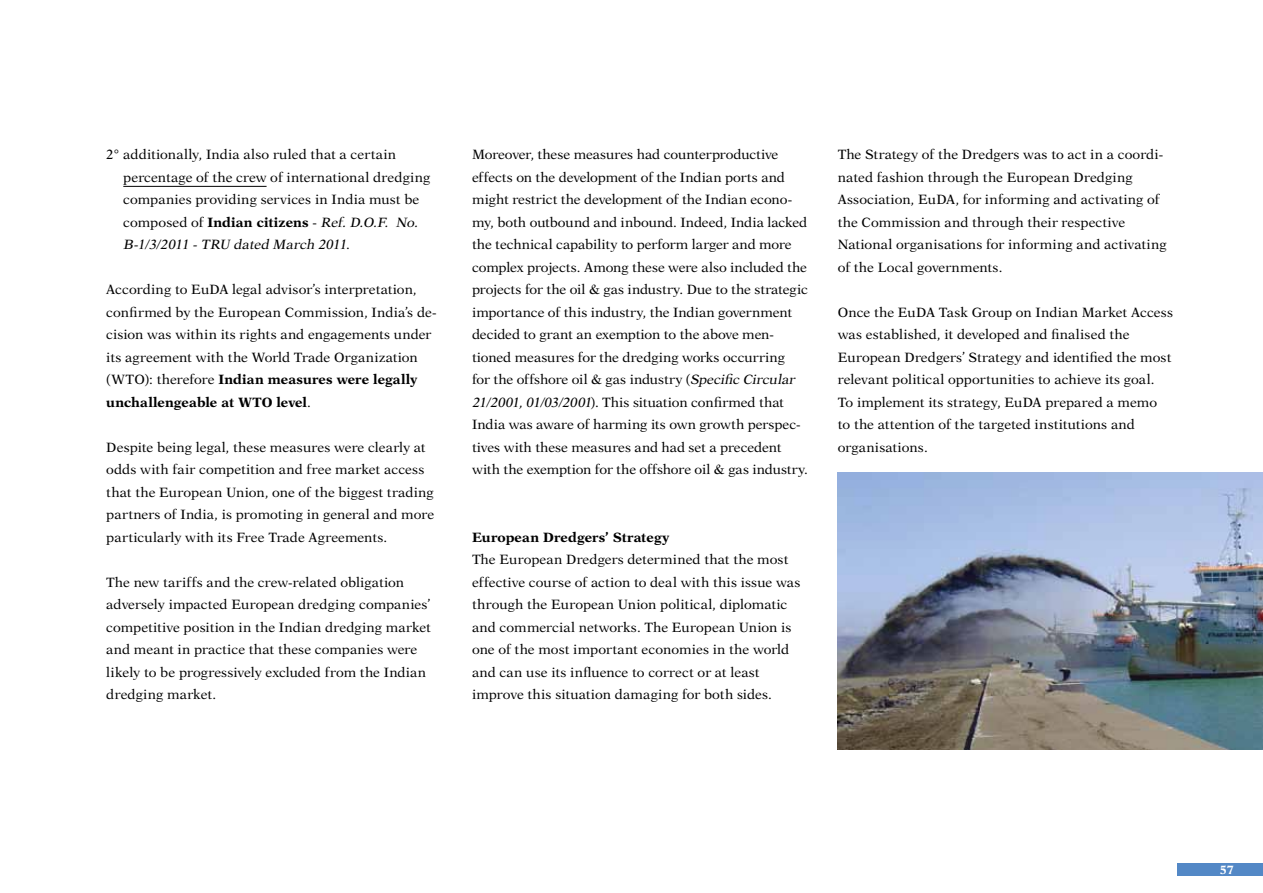
<style>
.page{position:relative;width:1263px;height:893px;background:#fff}
.page>*{position:absolute;margin:0;border:0;box-sizing:border-box;transform-origin:0 0}
.t1{font:13.5px/22.5px "New Aster";letter-spacing:.005em;color:#000}
.t2{font:700 13.5px "New Aster";letter-spacing:.01em;color:#000}
.t3{font:700 12px "New Aster";color:#fff}
.s1{font-weight:700}
.s2{font-style:italic}
</style>
<div class="page">
<div style="left:1178px;top:863px;width:85px;height:13px;background:#5388c6"></div>
<hr style="left:123px;top:186px;width:144px;height:1px;background:#000">
<img style="left:838px;top:473px;width:425px;height:276px">
<p class="t1" style="left:123px;top:143px;width:309px;text-indent:-17px">2° additionally, India also ruled that a certain percentage of the crew of international dredging companies providing services in India must be composed of <span class="s1">Indian citizens</span> - <span class="s2">Ref. D.O.F. No.<br>B-1/3/2011 - TRU dated March 2011</span>.</p>
<p class="t1" style="left:106px;top:278px;width:332px">According to EuDA legal advisor’s interpretation, confirmed by the European Commission, India’s de&shy;cision was within its rights and engagements under its agreement with the World Trade Organization (WTO): therefore <span class="s1">Indian measures were legally unchallengeable at WTO level</span>.</p>
<p class="t1" style="left:106px;top:436px;width:329px">Despite being legal, these measures were clearly at odds with fair competition and free market access that the European Union, one of the biggest trading partners of India, is promoting in general and more particularly with its Free Trade Agreements.</p>
<p class="t1" style="left:106px;top:571px;width:326px">The new tariffs and the crew-related obligation adversely impacted European dredging companies’ competitive position in the Indian dredging market and meant in practice that these companies were likely to be progressively excluded from the Indian dredging market.</p>
<p class="t1" style="left:472px;top:143px;width:337px">Moreover, these measures had counterproductive effects on the development of the Indian ports and might restrict the development of the Indian econo&shy;my, both outbound and inbound. Indeed, India lacked the technical capability to perform larger and more complex projects. Among these were also included the projects for the oil &amp; gas industry. Due to the strategic importance of this industry, the Indian government decided to grant an exemption to the above men&shy;tioned measures for the dredging works occurring<br>for the offshore oil &amp; gas industry (<span class="s2">Specific Circular 21/2001,01/03/2001</span>). This situation confirmed that India was aware of harming its own growth perspec&shy;tives with these measures and had set a precedent with the exemption for the offshore oil &amp; gas industry.</p>
<p class="t2" style="left:472px;top:529px;width:199px">European Dredgers’ Strategy</p>
<p class="t1" style="left:472px;top:548px;width:330px">The European Dredgers determined that the most effective course of action to deal with this issue was through the European Union political, diplomatic and commercial networks. The European Union is one of the most important economies in the world and can use its influence to correct or at least improve this situation damaging for both sides.</p>
<p class="t1" style="left:838px;top:143px;width:330px">The Strategy of the Dredgers was to act in a coordi&shy;nated fashion through the European Dredging Association, EuDA, for informing and activating of the Commission and through their respective National organisations for informing and activating of the Local governments.</p>
<p class="t1" style="left:838px;top:301px;width:337px">Once the EuDA Task Group on Indian Market Access was established, it developed and finalised the European Dredgers’ Strategy and identified the most relevant political opportunities to achieve its goal.<br>To implement its strategy, EuDA prepared a memo<br>to the attention of the targeted institutions and organisations.</p>
<p class="t3" style="left:1220px;top:863px;width:15px">57</p>
</div>
